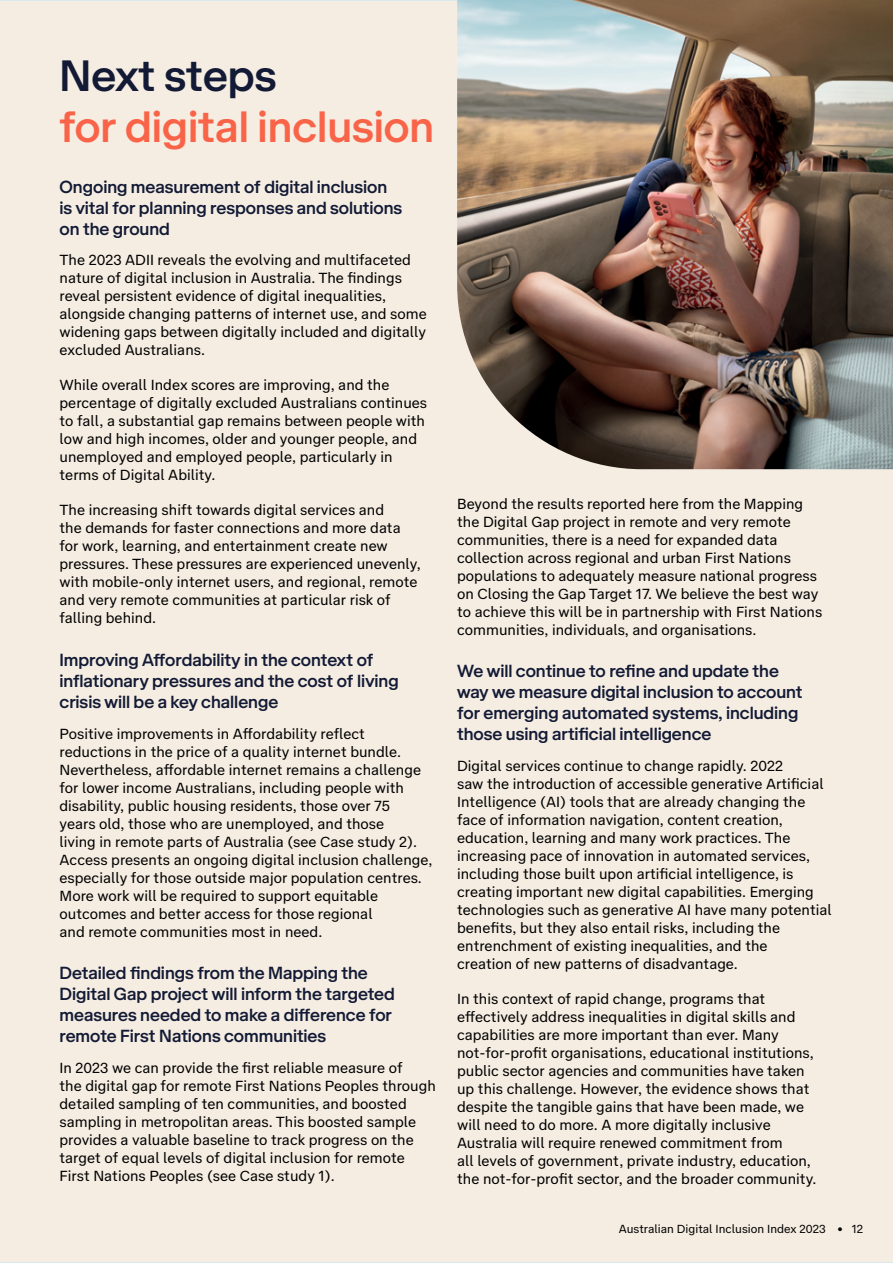
<style>
.page{position:relative;width:893px;height:1263px;background:#f5ede2}
.page>*{position:absolute;margin:0;border:0;box-sizing:border-box;transform-origin:0 0}
.t1{font:500 45px/51px "Telstra Display";color:#f96449}
.t2{font:500 18px/21px "Telstra Display";letter-spacing:-.005em;color:#131a35}
.Body__Text{font:15px/18px "Telstra Text";color:#000}
.t3{font:12px "Telstra Text";color:#000}
.s1{color:#131a35}
</style>
<div class="page">
<img style="left:457px;top:0;width:436px;height:469px">
<h1 class="t1" style="left:60px;top:48px;width:376px"><span class="s1">Next steps<br></span>for digital inclusion</h1>
<h4 class="t2" style="left:60px;top:175px;width:344px">Ongoing measurement of digital inclusion is vital for planning responses and solutions on the ground</h4>
<p class="Body__Text" style="left:60px;top:250px;width:369px">The 2023 ADII reveals the evolving and multifaceted nature of digital inclusion in Australia. The findings reveal persistent evidence of digital inequalities, alongside changing patterns of internet use, and some widening gaps between digitally included and digitally excluded Australians.</p>
<p class="Body__Text" style="left:60px;top:375px;width:369px">While overall Index scores are improving, and the percentage of digitally excluded Australians continues to fall, a substantial gap remains between people with low and high incomes, older and younger people, and unemployed and employed people, particularly in terms of Digital Ability.</p>
<p class="Body__Text" style="left:60px;top:500px;width:363px">The increasing shift towards digital services and<br>the demands for faster connections and more data for work, learning, and entertainment create new pressures. These pressures are experienced unevenly, with mobile-only internet users, and regional, remote and very remote communities at particular risk of falling behind.</p>
<h4 class="t2" style="left:60px;top:648px;width:341px">Improving Affordability in the context of inflationary pressures and the cost of living crisis will be a key challenge</h4>
<p class="Body__Text" style="left:60px;top:723px;width:374px">Positive improvements in Affordability reflect reductions in the price of a quality internet bundle.<br>Nevertheless, affordable internet remains a challenge for lower income Australians, including people with disability, public housing residents, those over 75<br>years old, those who are unemployed, and those<br>living in remote parts of Australia (see Case study 2).<br>Access presents an ongoing digital inclusion challenge, especially for those outside major population centres.<br>More work will be required to support equitable outcomes and better access for those regional<br>and remote communities most in need.</p>
<h4 class="t2" style="left:60px;top:961px;width:337px">Detailed findings from the Mapping the Digital Gap project will inform the targeted measures needed to make a difference for remote First Nations communities</h4>
<p class="Body__Text" style="left:60px;top:1057px;width:378px">In 2023 we can provide the first reliable measure of<br>the digital gap for remote First Nations Peoples through detailed sampling of ten communities, and boosted sampling in metropolitan areas. This boosted sample provides a valuable baseline to track progress on the target of equal levels of digital inclusion for remote First Nations Peoples (see Case study 1).</p>
<p class="Body__Text" style="left:457px;top:494px;width:367px">Beyond the results reported here from the Mapping the Digital Gap project in remote and very remote communities, there is a need for expanded data collection across regional and urban First Nations populations to adequately measure national progress on Closing the Gap Target 17. We believe the best way to achieve this will be in partnership with First Nations communities, individuals, and organisations.</p>
<h4 class="t2" style="left:457px;top:660px;width:347px">We will continue to refine and update the way we measure digital inclusion to account for emerging automated systems, including those using artificial intelligence</h4>
<p class="Body__Text" style="left:457px;top:756px;width:376px">Digital services continue to change rapidly. 2022<br>saw the introduction of accessible generative Artificial Intelligence (AI) tools that are already changing the face of information navigation, content creation, education, learning and many work practices. The increasing pace of innovation in automated services, including those built upon artificial intelligence, is creating important new digital capabilities. Emerging technologies such as generative AI have many potential benefits, but they also entail risks, including the entrenchment of existing inequalities, and the<br>creation of new patterns of disadvantage.</p>
<p class="Body__Text" style="left:457px;top:989px;width:361px">In this context of rapid change, programs that effectively address inequalities in digital skills and capabilities are more important than ever. Many not-for-profit organisations, educational institutions, public sector agencies and communities have taken up this challenge. However, the evidence shows that despite the tangible gains that have been made, we will need to do more. A more digitally inclusive Australia will require renewed commitment from<br>all levels of government, private industry, education, the not-for-profit sector, and the broader community.</p>
<p class="t3" style="left:619px;top:1220px;width:246px">Australian Digital Inclusion Index 2023 • 12</p>
</div>
